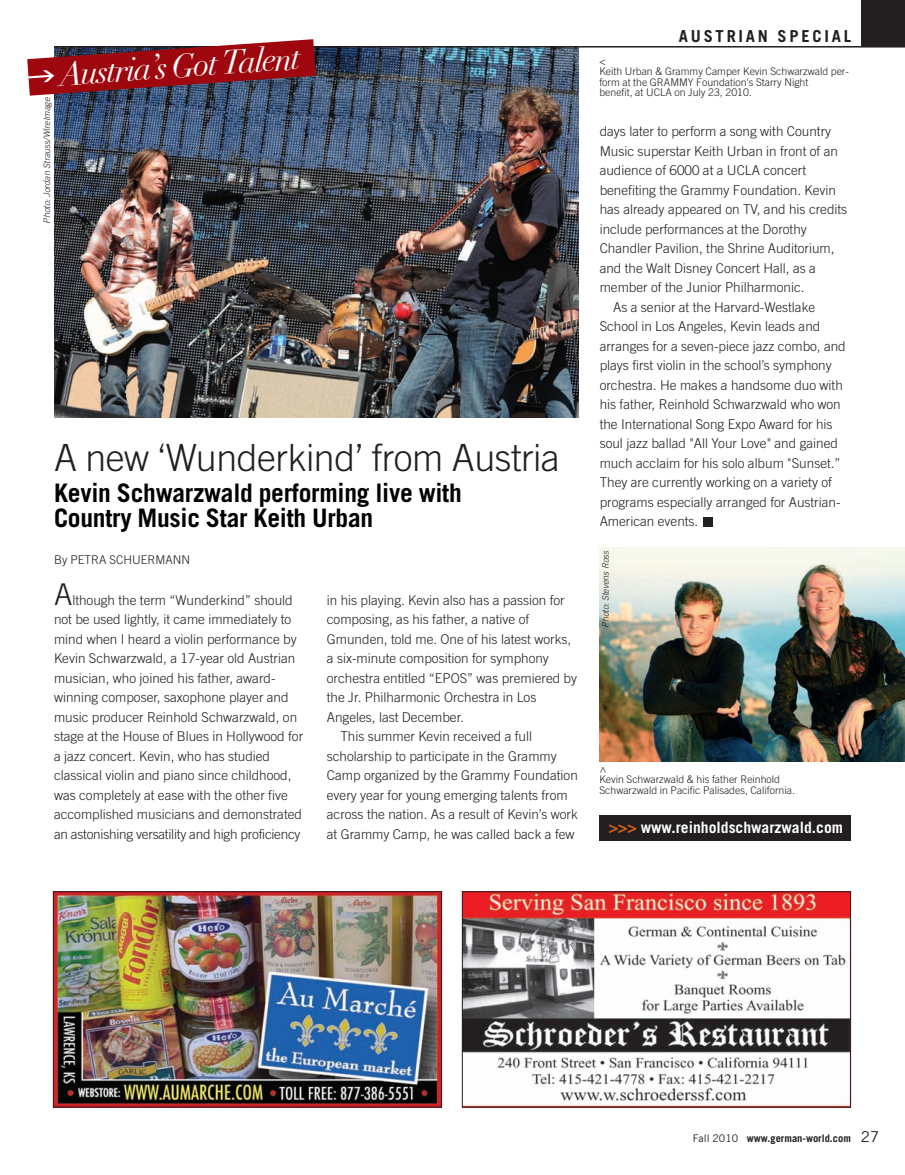
<style>
.page{position:relative;width:905px;height:1175px;background:#fff}
.page>*{position:absolute;margin:0;border:0;box-sizing:border-box;transform-origin:0 0}
.t1{font:300 37.5px "Trade Gothic";letter-spacing:-.01em;color:#231f20}
.t2{font:italic 33px "Didot";color:#fff}
.t3{font:300 30px "Trade Gothic";color:#231f20}
.t4{font:700 25.5px/25.5px "Trade Gothic";letter-spacing:-.01em;color:#000001}
.t5{font:700 16.5px "Trade Gothic";letter-spacing:.165em;color:#231f20}
.t6{font:700 15.6px "Trade Gothic";color:#fff}
.t7{font:300 13.5px/19.5px "Trade Gothic";color:#231f20}
.t8{font:300 12px "Trade Gothic";color:#231f20}
.t9{font:300 10.5px/10.5px "Trade Gothic";color:#231f20}
.t10{font:700 10.5px "Trade Gothic";color:#231f20}
.t11{font:italic 300 9px "Trade Gothic";color:#231f20}
.s1{color:#d2601a}
.s2{font-weight:400}
.s3{font-weight:400;font-size:15px}
</style>
<div class="page">
<img style="left:54px;top:48px;width:524px;height:369px">
<div style="left:861px;top:0;width:43px;height:46px;background:#231f20"></div>
<hr style="left:54px;top:46px;width:850px;height:2px;background:#231f20">
<div style="left:703px;top:517px;width:10px;height:9px;background:#231f20"></div>
<img style="left:599px;top:547px;width:305px;height:214px">
<img style="left:464px;top:893px;width:384px;height:212px">
<div style="left:462px;top:891px;width:388px;height:216px;border:1px solid #231f20"></div>
<img style="left:55px;top:893px;width:385px;height:212px">
<div style="left:53px;top:891px;width:389px;height:216px;border:1px solid #231f20"></div>
<div style="left:599px;top:815px;width:251px;height:25px;background:#231f20"></div>
<svg style="left:27px;top:39px;width:289px;height:57px"></svg>
<h2 class="t2" style="left:58px;top:54px;width:243px;rotate:-4deg">Austria’s Got Talent</h2>
<p class="t11" style="left:44px;top:224px;width:128px;rotate:-90deg">Photo: Jordan Strauss/WireImage</p>
<h1 class="t1" style="left:54px;top:444px;width:507px">A new ‘Wunderkind’ from Austria</h1>
<h3 class="t4" style="left:54px;top:482px;width:409px">Kevin Schwarzwald performing live with<br>Country Music Star Keith Urban</h3>
<p class="t8" style="left:54px;top:555px;width:138px">By PETRA SCHUERMANN</p>
<h3 class="t3" style="left:54px;top:583px;width:20px">A</h3>
<p class="t7" style="left:54px;top:591px;width:251px;text-indent:18px">lthough the term “Wunderkind” should not be used lightly, it came immediately to mind when I heard a violin performance by Kevin Schwarzwald, a 17-year old Austrian musician, who joined his father, award&shy;winning composer, saxophone player and music producer Reinhold Schwarzwald, on stage at the House of Blues in Hollywood for a jazz concert. Kevin, who has studied classical violin and piano since childhood, was completely at ease with the other five accomplished musicians and demonstrated an astonishing versatility and high proficiency</p>
<p class="t7" style="left:327px;top:591px;width:239px">in his playing. Kevin also has a passion for</p>
<p class="t7" style="left:327px;top:610px;width:204px">composing, as his father, a native of</p>
<p class="t7" style="left:327px;top:630px;width:246px">Gmunden, told me. One of his latest works,</p>
<p class="t7" style="left:327px;top:649px;width:223px">a six-minute composition for symphony</p>
<p class="t7" style="left:327px;top:669px;width:252px">orchestra entitled “EPOS” was premiered by</p>
<p class="t7" style="left:327px;top:688px;width:211px">the Jr. Philharmonic Orchestra in Los</p>
<p class="t7" style="left:327px;top:708px;width:138px">Angeles, last December.</p>
<p class="t7" style="left:340px;top:727px;width:193px">This summer Kevin received a full</p>
<p class="t7" style="left:327px;top:747px;width:231px">scholarship to participate in the Grammy</p>
<p class="t7" style="left:327px;top:766px;width:252px">Camp organized by the Grammy Foundation</p>
<p class="t7" style="left:327px;top:786px;width:242px">every year for young emerging talents from</p>
<p class="t7" style="left:327px;top:805px;width:252px">across the nation. As a result of Kevin’s work</p>
<p class="t7" style="left:327px;top:825px;width:249px">at Grammy Camp, he was called back a few</p>
<p class="t5" style="left:679px;top:30px;width:174px">AUSTRIAN SPECIAL</p>
<p class="t9" style="left:599px;top:57px;width:251px">&lt;<br>Keith Urban &amp; Grammy Camper Kevin Schwarzwald per&shy;form at the GRAMMY Foundation's Starry Night<br>benefit, at UCLA on July 23, 2010.</p>
<p class="t7" style="left:599px;top:123px;width:233px">days later to perform a song with Country</p>
<p class="t7" style="left:599px;top:142px;width:240px">Music superstar Keith Urban in front of an</p>
<p class="t7" style="left:599px;top:162px;width:208px">audience of 6000 at a UCLA concert</p>
<p class="t7" style="left:599px;top:181px;width:238px">benefiting the Grammy Foundation. Kevin</p>
<p class="t7" style="left:599px;top:201px;width:249px">has already appeared on TV, and his credits</p>
<p class="t7" style="left:599px;top:220px;width:209px">include performances at the Dorothy</p>
<p class="t7" style="left:599px;top:240px;width:236px">Chandler Pavilion, the Shrine Auditorium,</p>
<p class="t7" style="left:599px;top:259px;width:218px">and the Walt Disney Concert Hall, as a</p>
<p class="t7" style="left:599px;top:279px;width:206px">member of the Junior Philharmonic.</p>
<p class="t7" style="left:613px;top:298px;width:203px">As a senior at the Harvard-Westlake</p>
<p class="t7" style="left:599px;top:318px;width:222px">School in Los Angeles, Kevin leads and</p>
<p class="t7" style="left:599px;top:337px;width:247px">arranges for a seven-piece jazz combo, and</p>
<p class="t7" style="left:599px;top:357px;width:233px">plays first violin in the school’s symphony</p>
<p class="t7" style="left:599px;top:376px;width:245px">orchestra. He makes a handsome duo with</p>
<p class="t7" style="left:599px;top:396px;width:242px">his father, Reinhold Schwarzwald who won</p>
<p class="t7" style="left:599px;top:415px;width:234px">the International Song Expo Award for his</p>
<p class="t7" style="left:599px;top:435px;width:240px">soul jazz ballad "All Your Love" and gained</p>
<p class="t7" style="left:599px;top:454px;width:242px">much acclaim for his solo album "Sunset.”</p>
<p class="t7" style="left:599px;top:474px;width:234px">They are currently working on a variety of</p>
<p class="t7" style="left:599px;top:493px;width:242px">programs especially arranged for Austrian-</p>
<p class="t7" style="left:599px;top:513px;width:100px">American events.</p>
<p class="t11" style="left:602px;top:628px;width:79px;rotate:-90deg">Photo: Stevens Ross</p>
<p class="t9" style="left:597px;top:773px;width:8px;rotate:-90deg">&gt;</p>
<p class="t9" style="left:599px;top:775px;width:197px">Kevin Schwarzwald &amp; his father Reinhold<br>Schwarzwald in Pacific Palisades, California.</p>
<p class="t6" style="left:608px;top:821px;width:236px"><span class="s1">&gt;&gt;&gt;</span> www.reinholdschwarzwald.com</p>
<p class="t10" style="left:692px;top:1134px;width:188px"><span class="s2">Fall 2010</span> www.german-world.com <span class="s3">27</span></p>
</div>
